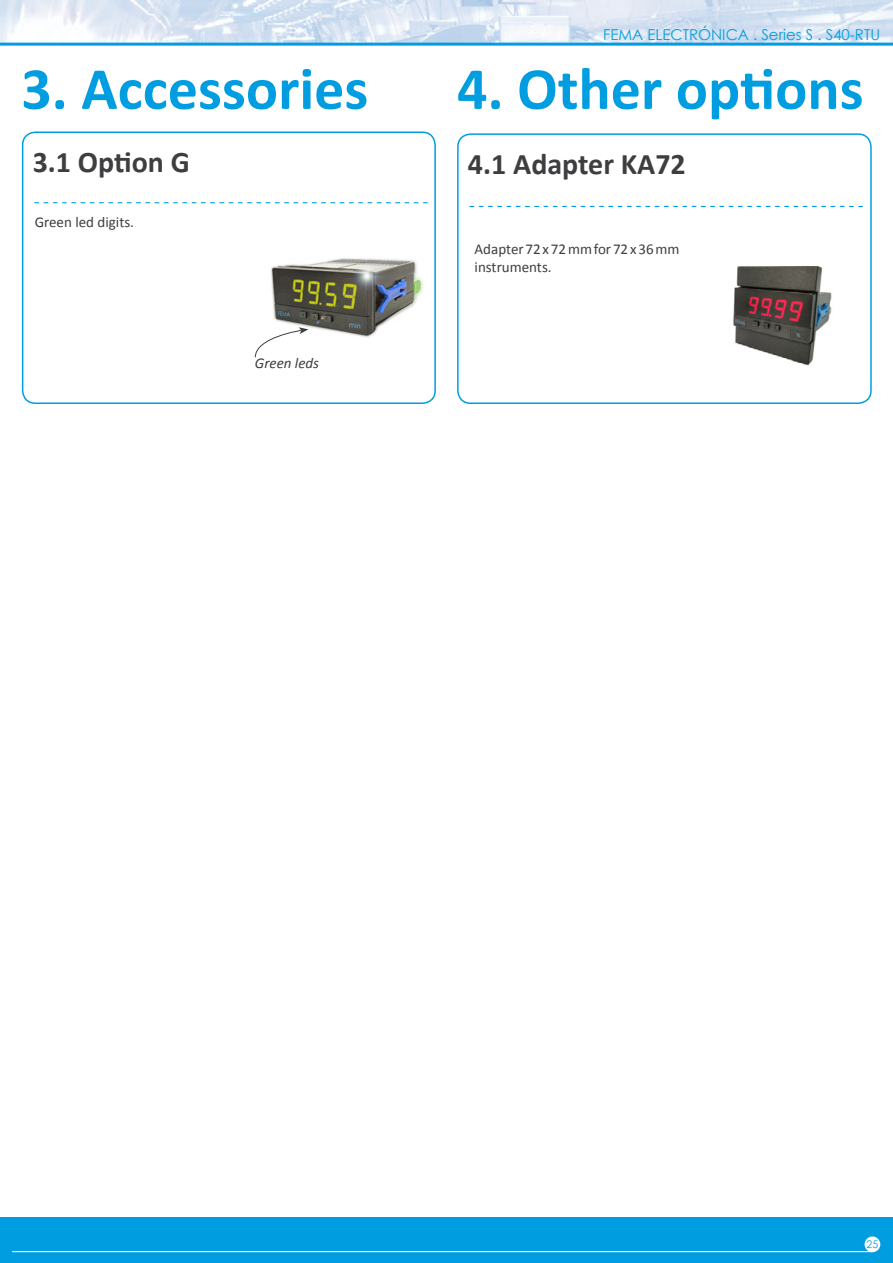
<style>
.page{position:relative;width:893px;height:1263px;background:#fff}
.page>*{position:absolute;margin:0;border:0;box-sizing:border-box;transform-origin:0 0}
.t1{font:700 60px "Calibri";color:#009ee0}
.t2{font:700 30px "Calibri";color:#3e3d40}
.t3{font:15px/18px "Calibri";color:#3e3d40}
.t4{font:15px "Century Gothic";color:#009ee0}
.t5{font:italic 15px "Calibri";color:#3e3d40}
.t6{font:10.5px "Century Gothic";color:#009ee0}
</style>
<div class="page">
<div style="left:0;top:1217px;width:893px;height:46px;background:#009ee0"></div>
<img style="left:0;top:0;width:893px;height:43px">
<hr style="left:0;top:43px;width:893px;height:3px;background:#009ee0">
<hr style="left:12px;top:1251px;width:861px;height:1px;background:#fff">
<div style="left:865px;top:1236px;width:15px;height:16px;background:#fff;border-radius:50%"></div>
<div style="left:22px;top:131px;width:414px;height:273px;border:2px solid #009ee0;border-radius:13px"></div>
<svg style="left:34px;top:202px;width:394px;height:1px"></svg>
<img style="left:271px;top:258px;width:153px;height:80px">
<svg style="left:255px;top:327px;width:53px;height:31px"></svg>
<img style="left:733px;top:266px;width:99px;height:100px">
<div style="left:457px;top:133px;width:415px;height:271px;border:2px solid #009ee0;border-radius:13px"></div>
<svg style="left:470px;top:206px;width:393px;height:1px"></svg>
<h1 class="t1" style="left:21px;top:52px;width:349px">3. Accessories</h1>
<h2 class="t2" style="left:33px;top:144px;width:159px">3.1 Option G</h2>
<p class="t3" style="left:35px;top:212px;width:101px">Green led digits.</p>
<p class="t5" style="left:255px;top:353px;width:66px">Green leds</p>
<p class="t4" style="left:603px;top:24px;width:279px">FEMA ELECTRÓNICA . Series S . S40-RTU</p>
<h1 class="t1" style="left:457px;top:52px;width:408px">4. Other options</h1>
<h2 class="t2" style="left:468px;top:145px;width:219px">4.1 Adapter KA72</h2>
<p class="t3" style="left:475px;top:239px;width:206px">Adapter 72x72mm for 72x36mm instruments.</p>
<p class="t6" style="left:867px;top:1237px;width:13px">25</p>
</div>
